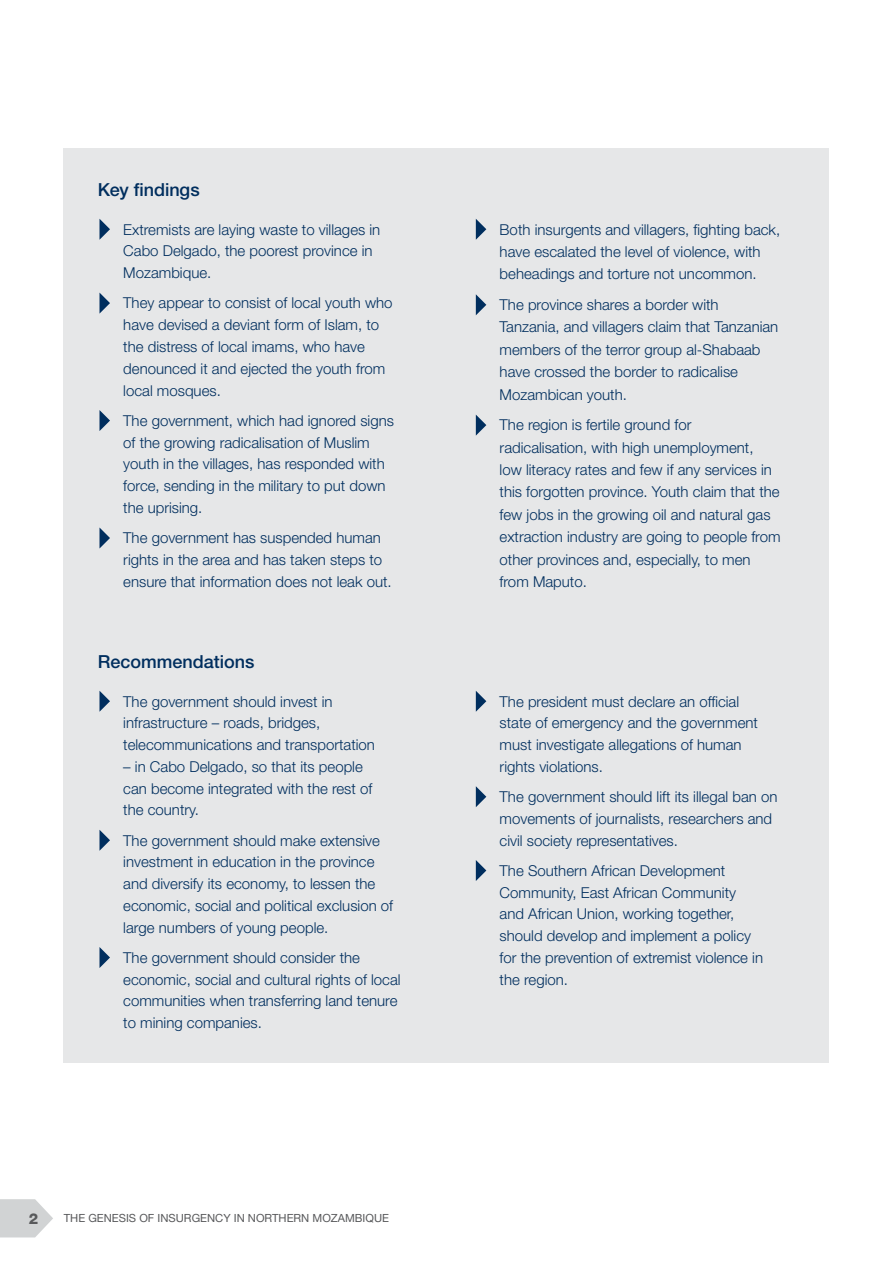
<style>
.page{position:relative;width:893px;height:1263px;background:#fff}
.page>*{position:absolute;margin:0;border:0;box-sizing:border-box;transform-origin:0 0}
.t1{font:500 18px "Helvetica Neue LT Std";color:#002e5e}
.t2{font:300 15px/21.8px "Helvetica Neue LT Std";color:#002e5e}
.t3{font:800 15px "Helvetica Neue LT Std";color:#58595b}
.t4{font:11.25px "Helvetica Neue LT Std";color:#58595b}
</style>
<div class="page">
<svg style="left:0;top:1199px;width:53px;height:38px"></svg>
<div style="left:64px;top:149px;width:765px;height:914px;background:#e6e7e8"></div>
<svg style="left:99px;top:219px;width:11px;height:21px"></svg>
<svg style="left:99px;top:293px;width:11px;height:21px"></svg>
<svg style="left:99px;top:410px;width:11px;height:21px"></svg>
<svg style="left:99px;top:527px;width:11px;height:21px"></svg>
<svg style="left:476px;top:219px;width:10px;height:21px"></svg>
<svg style="left:476px;top:294px;width:10px;height:21px"></svg>
<svg style="left:476px;top:415px;width:10px;height:21px"></svg>
<svg style="left:99px;top:691px;width:11px;height:21px"></svg>
<svg style="left:99px;top:830px;width:11px;height:21px"></svg>
<svg style="left:99px;top:947px;width:11px;height:21px"></svg>
<svg style="left:476px;top:691px;width:10px;height:21px"></svg>
<svg style="left:476px;top:786px;width:10px;height:21px"></svg>
<svg style="left:476px;top:860px;width:10px;height:21px"></svg>
<p class="t1" style="left:98px;top:179px;width:103px">Key findings</p>
<p class="t2" style="left:123px;top:218px;width:258px">Extremists are laying waste to villages in<br>Cabo Delgado, the poorest province in<br>Mozambique.</p>
<p class="t2" style="left:123px;top:292px;width:271px">They appear to consist of local youth who have devised a deviant form of Islam, to the distress of local imams, who have denounced it and ejected the youth from local mosques.</p>
<p class="t2" style="left:123px;top:409px;width:272px">The government, which had ignored signs of the growing radicalisation of Muslim youth in the villages, has responded with force, sending in the military to put down the uprising.</p>
<p class="t2" style="left:123px;top:527px;width:270px">The government has suspended human rights in the area and has taken steps to ensure that information does not leak out.</p>
<p class="t1" style="left:98px;top:651px;width:158px">Recommendations</p>
<p class="t2" style="left:123px;top:690px;width:253px">The government should invest in infrastructure – roads, bridges, telecommunications and transportation</p>
<p class="t2" style="left:123px;top:755px;width:250px">– in Cabo Delgado, so that its people can become integrated with the rest of the country.</p>
<p class="t2" style="left:123px;top:829px;width:271px">The government should make extensive investment in education in the province and diversify its economy, to lessen the economic, social and political exclusion of large numbers of young people.</p>
<p class="t2" style="left:123px;top:946px;width:279px">The government should consider the economic, social and cultural rights of local communities when transferring land tenure to mining companies.</p>
<p class="t3" style="left:29px;top:1209px;width:11px">2</p>
<p class="t4" style="left:64px;top:1212px;width:327px">THE GENESIS OF INSURGENCY IN NORTHERN MOZAMBIQUE</p>
<p class="t2" style="left:500px;top:218px;width:282px;line-height:22.4px">Both insurgents and villagers, fighting back, have escalated the level of violence, with beheadings and torture not uncommon.</p>
<p class="t2" style="left:500px;top:293px;width:280px;line-height:22.4px">The province shares a border with Tanzania, and villagers claim that Tanzanian members of the terror group al-Shabaab have crossed the border to radicalise Mozambican youth.</p>
<p class="t2" style="left:500px;top:414px;width:282px;line-height:22.4px">The region is fertile ground for radicalisation, with high unemployment,<br>low literacy rates and few if any services in this forgotten province. Youth claim that the few jobs in the growing oil and natural gas extraction industry are going to people from other provinces and, especially, to men from Maputo.</p>
<p class="t2" style="left:500px;top:690px;width:260px">The president must declare an official state of emergency and the government must investigate allegations of human rights violations.</p>
<p class="t2" style="left:500px;top:785px;width:279px">The government should lift its illegal ban on movements of journalists, researchers and civil society representatives.</p>
<p class="t2" style="left:500px;top:859px;width:265px">The Southern African Development Community, East African Community and African Union, working together, should develop and implement a policy for the prevention of extremist violence in the region.</p>
</div>
